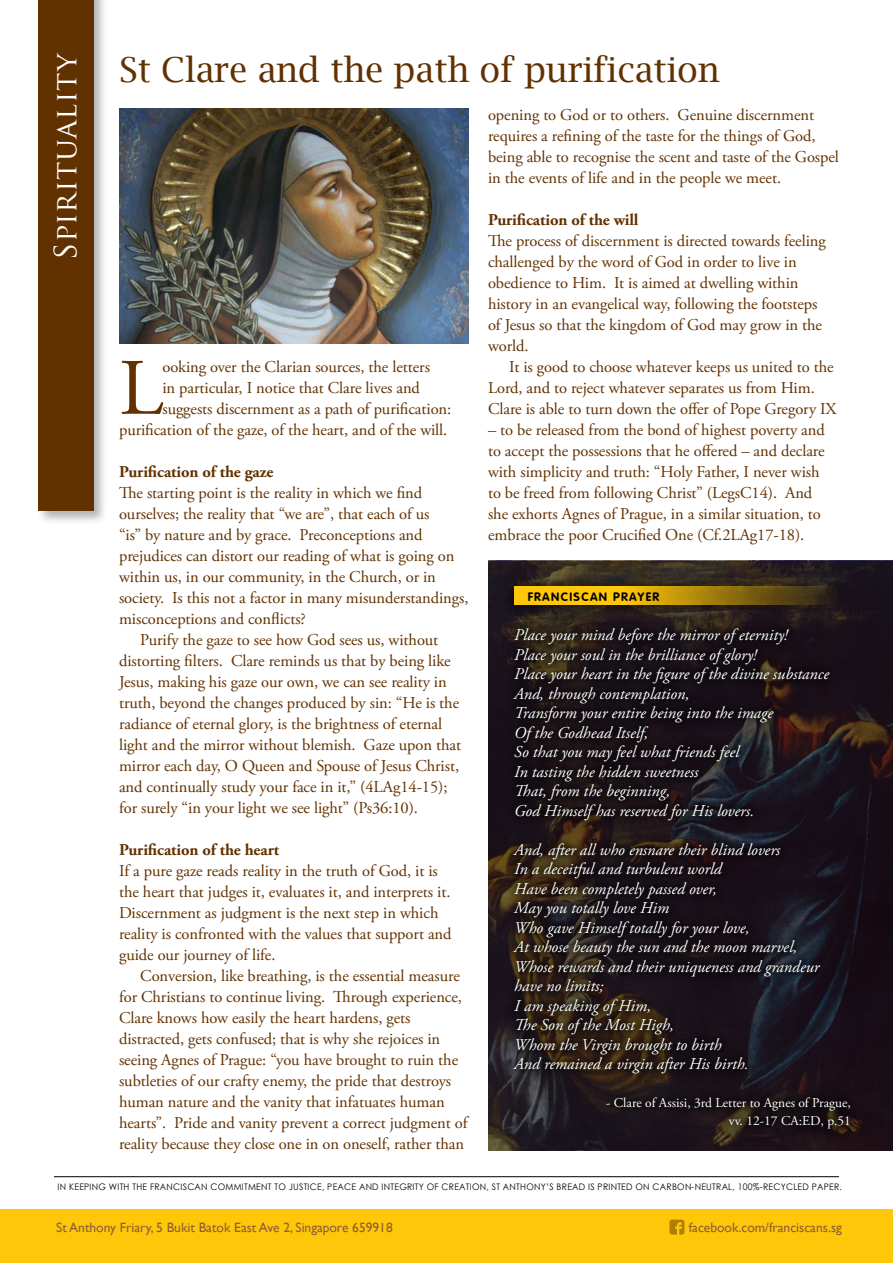
<style>
.page{position:relative;width:893px;height:1263px;background:#fff}
.page>*{position:absolute;margin:0;border:0;box-sizing:border-box;transform-origin:0 0}
.t1{font:79.8px "Adobe Garamond Pro";color:#623100}
.t2{font:34.5px "Lucida Bright";letter-spacing:-.005em;color:#623100}
.t3{font:30px "Trajan Pro";letter-spacing:.02em;color:#fff}
.t4{font:16.5px/21px "Adobe Garamond Pro";letter-spacing:-.005em;color:#623100}
.t5{font:italic 16.5px/19.5px "Adobe Garamond Pro";color:#fff}
.t6{font:700 16.5px "Adobe Garamond Pro";letter-spacing:-.005em;color:#623100}
.t7{font:13.5px "Gill Sans";color:#8e6032}
.t8{font:13.5px/18px "Adobe Garamond Pro";color:#fff;text-align:right}
.t9{font:700 12px "Balloon";letter-spacing:.11em;color:#000}
.t10{font:9px "Century Gothic";letter-spacing:.03em;color:#000;scale:.96 1}
</style>
<div class="page">
<img style="left:119px;top:108px;width:350px;height:235px">
<svg style="left:488px;top:561px;width:405px;height:589px;fill:#1a1119"></svg>
<div style="left:0;top:1209px;width:893px;height:54px;background:#ffc709"></div>
<hr style="left:54px;top:1176px;width:785px;height:1px;background:#000">
<svg style="left:669px;top:1219px;width:15px;height:15px"></svg>
<div style="left:504px;top:619px;width:355px;height:518px;background:#000;opacity:.75"></div>
<div style="left:505px;top:576px;width:339px;height:39px;background:#000;opacity:.75"></div>
<svg style="left:514px;top:586px;width:379px;height:19px"></svg>
<div style="left:36px;top:0;width:72px;height:524px;background:#000;opacity:.3"></div>
<div style="left:38px;top:0;width:56px;height:510px;background:#623100"></div>
<h3 class="t3" style="left:47px;top:260px;width:209px;rotate:-90deg">Spirituality</h3>
<h2 class="t2" style="left:119px;top:50px;width:602px">St Clare and the path of purification</h2>
<h1 class="t1" style="left:119px;top:341px;width:46px">L</h1>
<p class="t4" style="left:162px;top:357px;width:269px">ooking over the Clarian sources, the letters</p>
<p class="t4" style="left:162px;top:378px;width:259px">in particular, I notice that Clare lives and</p>
<p class="t4" style="left:162px;top:399px;width:290px">suggests discernment as a path of purification:</p>
<p class="t4" style="left:119px;top:420px;width:330px">purification of the gaze, of the heart, and of the will.</p>
<p class="t6" style="left:119px;top:462px;width:156px">Purification of the gaze</p>
<p class="t4" style="left:119px;top:483px;width:305px">The starting point is the reality in which we find</p>
<p class="t4" style="left:119px;top:504px;width:312px">ourselves; the reality that “we are”, that each of us</p>
<p class="t4" style="left:119px;top:525px;width:305px">“is” by nature and by grace. Preconceptions and</p>
<p class="t4" style="left:119px;top:546px;width:337px">prejudices can distort our reading of what is going on</p>
<p class="t4" style="left:119px;top:567px;width:318px">within us, in our community, in the Church, or in</p>
<p class="t4" style="left:119px;top:588px;width:351px">society. Is this not a factor in many misunderstandings,</p>
<p class="t4" style="left:119px;top:609px;width:188px">misconceptions and conflicts?</p>
<p class="t4" style="left:140px;top:630px;width:300px">Purify the gaze to see how God sees us, without</p>
<p class="t4" style="left:119px;top:651px;width:333px">distorting filters. Clare reminds us that by being like</p>
<p class="t4" style="left:119px;top:672px;width:329px">Jesus, making his gaze our own, we can see reality in</p>
<p class="t4" style="left:119px;top:693px;width:342px">truth, beyond the changes produced by sin: “He is the</p>
<p class="t4" style="left:119px;top:714px;width:325px">radiance of eternal glory, is the brightness of eternal</p>
<p class="t4" style="left:119px;top:735px;width:344px">light and the mirror without blemish. Gaze upon that</p>
<p class="t4" style="left:119px;top:756px;width:342px">mirror each day, O Queen and Spouse of Jesus Christ,</p>
<p class="t4" style="left:119px;top:777px;width:330px">and continually study your face in it,” (4LAg14-15);</p>
<p class="t4" style="left:119px;top:798px;width:300px">for surely “in your light we see light” (Ps36:10).</p>
<p class="t6" style="left:119px;top:840px;width:162px">Purification of the heart</p>
<p class="t4" style="left:119px;top:861px;width:334px">If a pure gaze reads reality in the truth of God, it is the heart that judges it, evaluates it, and interprets it.<br>Discernment as judgment is the next step in which reality is confronted with the values that support and guide our journey of life.</p>
<p class="t4" style="left:119px;top:966px;width:350px;text-indent:21px">Conversion, like breathing, is the essential measure for Christians to continue living. Through experience, Clare knows how easily the heart hardens, gets distracted, gets confused; that is why she rejoices in seeing Agnes of Prague: “you have brought to ruin the subtleties of our crafty enemy, the pride that destroys human nature and the vanity that infatuates human hearts”. Pride and vanity prevent a correct judgment of reality because they close one in on oneself, rather than</p>
<p class="t4" style="left:488px;top:105px;width:352px">opening to God or to others. Genuine discernment requires a refining of the taste for the things of God, being able to recognise the scent and taste of the Gospel in the events of life and in the people we meet.</p>
<p class="t6" style="left:488px;top:210px;width:152px">Purification of the will</p>
<p class="t4" style="left:488px;top:231px;width:339px">The process of discernment is directed towards feeling challenged by the word of God in order to live in obedience to Him. It is aimed at dwelling within history in an evangelical way, following the footsteps of Jesus so that the kingdom of God may grow in the world.</p>
<p class="t4" style="left:488px;top:357px;width:350px;text-indent:21px">It is good to choose whatever keeps us united to the<br>Lord, and to reject whatever separates us from Him.<br>Clare is able to turn down the offer of Pope Gregory IX</p>
<p class="t4" style="left:488px;top:420px;width:338px">– to be released from the bond of highest poverty and to accept the possessions that he offered – and declare with simplicity and truth: “Holy Father, I never wish to be freed from following Christ” (LegsC14). And she exhorts Agnes of Prague, in a similar situation, to embrace the poor Crucified One (Cf.2LAg17-18).</p>
<p class="t9" style="left:528px;top:589px;width:133px">FRANCISCAN PRAYER</p>
<p class="t5" style="left:514px;top:626px;width:316px">Place your mind before the mirror of eternity!<br>Place your soul in the brilliance of glory!<br>Place your heart in the figure of the divine substance And, through contemplation,<br>Transform your entire being into the image<br>Of the Godhead Itself,<br>So that you may feel what friends feel<br>In tasting the hidden sweetness<br>That, from the beginning,<br>God Himself has reserved for His lovers.</p>
<p class="t5" style="left:514px;top:840px;width:307px">And, after all who ensnare their blind lovers<br>In a deceitful and turbulent world<br>Have been completely passed over,<br>May you totally love Him<br>Who gave Himself totally for your love,<br>At whose beauty the sun and the moon marvel,<br>Whose rewards and their uniqueness and grandeur have no limits;<br>I am speaking of Him,<br>The Son of the Most High,<br>Whom the Virgin brought to birth<br>And remained a virgin after His birth.</p>
<p class="t8" style="left:606px;top:1094px;width:246px">- Clare of Assisi, 3rd Letter to Agnes of Prague, vv. 12-17 CA:ED, p.51</p>
<p class="t10" style="left:58px;top:1180px;width:819px">IN KEEPING WITH THE FRANCISCAN COMMITMENT TO JUSTICE, PEACE AND INTEGRITY OF CREATION, ST ANTHONY’S BREAD IS PRINTED ON CARBON-NEUTRAL, 100%-RECYCLED PAPER.</p>
<p class="t7" style="left:56px;top:1219px;width:338px">St Anthony Friary, 5 Bukit Batok East Ave 2, Singapore 659918</p>
<p class="t7" style="left:689px;top:1219px;width:155px">facebook.com/franciscans.sg</p>
</div>
